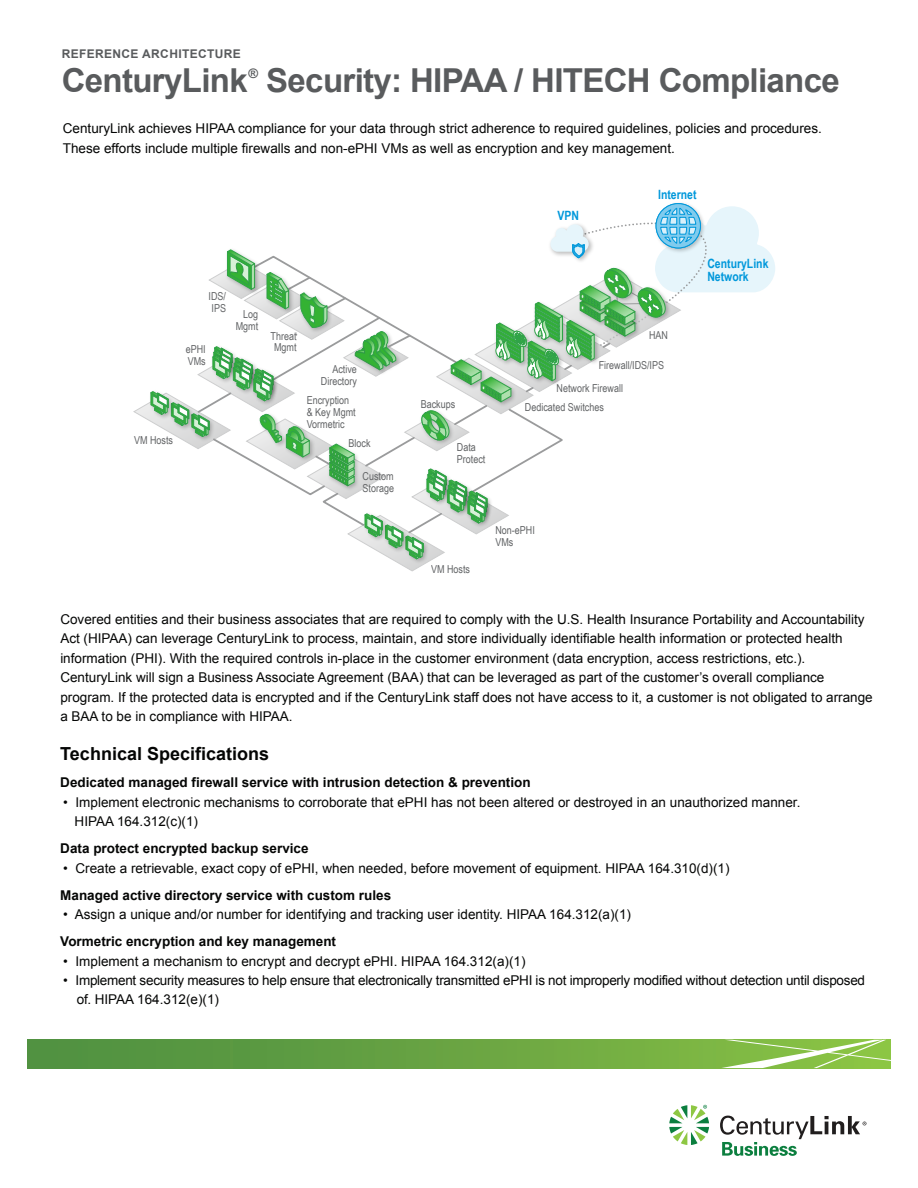
<style>
.page{position:relative;width:918px;height:1188px;background:#fff}
.page>*{position:absolute;margin:0;border:0;box-sizing:border-box;transform-origin:0 0}
.t1{font:700 33px "Arial";letter-spacing:-.02em;color:#595b5d}
.t2{font:700 18px "Arial";color:#040504}
.t3{font:13.5px/19.5px "Arial";color:#050605}
.t4{font:700 13.5px "Arial";color:#050605}
.t5{font:13.5px/19.5px "Arial";letter-spacing:-.02em;color:#050605}
.t6{font:700 13.05px "Arial";color:#595b5d}
.t7{font:700 12.75px/13.6px "Arial Narrow";color:#0098db}
.t8{font:700 12px "Arial";letter-spacing:.03em;color:#595b5d}
.t9{font:10.95px/11.9px "Arial Narrow";color:#616365}
</style>
<div class="page">
<svg style="left:27px;top:1040px;width:694px;height:28px;background:#64a142"></svg>
<svg style="left:721px;top:1040px;width:170px;height:28px;background:#9ccb67"></svg>
<svg style="left:669px;top:1105px;width:197px;height:51px"></svg>
<svg style="left:133px;top:203px;width:642px;height:368px"></svg>
<p class="t8" style="left:62px;top:46px;width:181px">REFERENCE ARCHITECTURE</p>
<h1 class="t1" style="left:62px;top:59px;width:187px">CenturyLink</h1>
<p class="t6" style="left:248px;top:64px;width:11px">®</p>
<h1 class="t1" style="left:266px;top:59px;width:575px">Security: HIPAA / HITECH Compliance</h1>
<p class="t3" style="left:63px;top:119px;width:761px">CenturyLink achieves HIPAA compliance for your data through strict adherence to required guidelines, policies and procedures.<br>These efforts include multiple firewalls and non-ePHI VMs as well as encryption and key management.</p>
<p class="t7" style="left:558px;top:208px;width:23px">VPN</p>
<p class="t7" style="left:658px;top:187px;width:40px">Internet</p>
<p class="t9" style="left:134px;top:433px;width:40px">VM Hosts</p>
<p class="t9" style="left:209px;top:290px;width:19px">IDS/<br>IPS</p>
<p class="t9" style="left:186px;top:343px;width:21px">ePHI<br>VMs</p>
<p class="t9" style="left:236px;top:307px;width:24px;text-align:right">Log<br>Mgmt</p>
<p class="t9" style="left:271px;top:329px;width:27px;text-align:center">Threat<br>Mgmt</p>
<p class="t9" style="left:321px;top:363px;width:37px;text-align:right">Active<br>Directory</p>
<p class="t9" style="left:649px;top:329px;width:20px">HAN</p>
<p class="t9" style="left:557px;top:354px;width:109px;line-height:22px;text-indent:42px">Firewall/IDS/IPS<br>Network Firewall</p>
<p class="t9" style="left:307px;top:394px;width:50px">Encryption &amp; Key Mgmt<br>Vormetric</p>
<p class="t9" style="left:525px;top:401px;width:80px">Dedicated Switches</p>
<p class="t9" style="left:421px;top:398px;width:36px">Backups</p>
<p class="t9" style="left:349px;top:437px;width:23px">Block</p>
<p class="t9" style="left:363px;top:469px;width:33px">Custom<br>Storage</p>
<p class="t9" style="left:457px;top:441px;width:30px">Data<br>Protect</p>
<p class="t9" style="left:431px;top:563px;width:40px">VM Hosts</p>
<p class="t9" style="left:495px;top:524px;width:41px">Non-ePHI<br>VMs</p>
<p class="t7" style="left:707px;top:256px;width:63px">CenturyLink<br>Network</p>
<p class="t3" style="left:60px;top:609px;width:814px">Covered entities and their business associates that are required to comply with the U.S. Health Insurance Portability and Accountability Act (HIPAA) can leverage CenturyLink to process, maintain, and store individually identifiable health information or protected health information (PHI). With the required controls in-place in the customer environment (data encryption, access restrictions, etc.).<br>CenturyLink will sign a Business Associate Agreement (BAA) that can be leveraged as part of the customer’s overall compliance program. If the protected data is encrypted and if the CenturyLink staff does not have access to it, a customer is not obligated to arrange a BAA to be in compliance with HIPAA.</p>
<h2 class="t2" style="left:60px;top:742px;width:210px">Technical Specifications</h2>
<p class="t4" style="left:60px;top:773px;width:472px">Dedicated managed firewall service with intrusion detection &amp; prevention</p>
<p class="t3" style="left:75px;top:792px;width:727px;text-indent:-11px">• Implement electronic mechanisms to corroborate that ePHI has not been altered or destroyed in an unauthorized manner.<br>HIPAA 164.312(c)(1)</p>
<p class="t4" style="left:60px;top:839px;width:250px">Data protect encrypted backup service</p>
<p class="t3" style="left:63px;top:858px;width:668px">• Create a retrievable, exact copy of ePHI, when needed, before movement of equipment. HIPAA 164.310(d)(1)</p>
<p class="t4" style="left:60px;top:886px;width:332px">Managed active directory service with custom rules</p>
<p class="t3" style="left:63px;top:905px;width:569px">• Assign a unique and/or number for identifying and tracking user identity. HIPAA 164.312(a)(1)</p>
<p class="t4" style="left:60px;top:932px;width:277px">Vormetric encryption and key management</p>
<p class="t3" style="left:63px;top:951px;width:464px">• Implement a mechanism to encrypt and decrypt ePHI. HIPAA 164.312(a)(1)</p>
<p class="t5" style="left:77px;top:971px;width:790px;text-indent:-14px">• Implement security measures to help ensure that electronically transmitted ePHI is not improperly modified without detection until disposed of. HIPAA 164.312(e)(1)</p>
</div>
